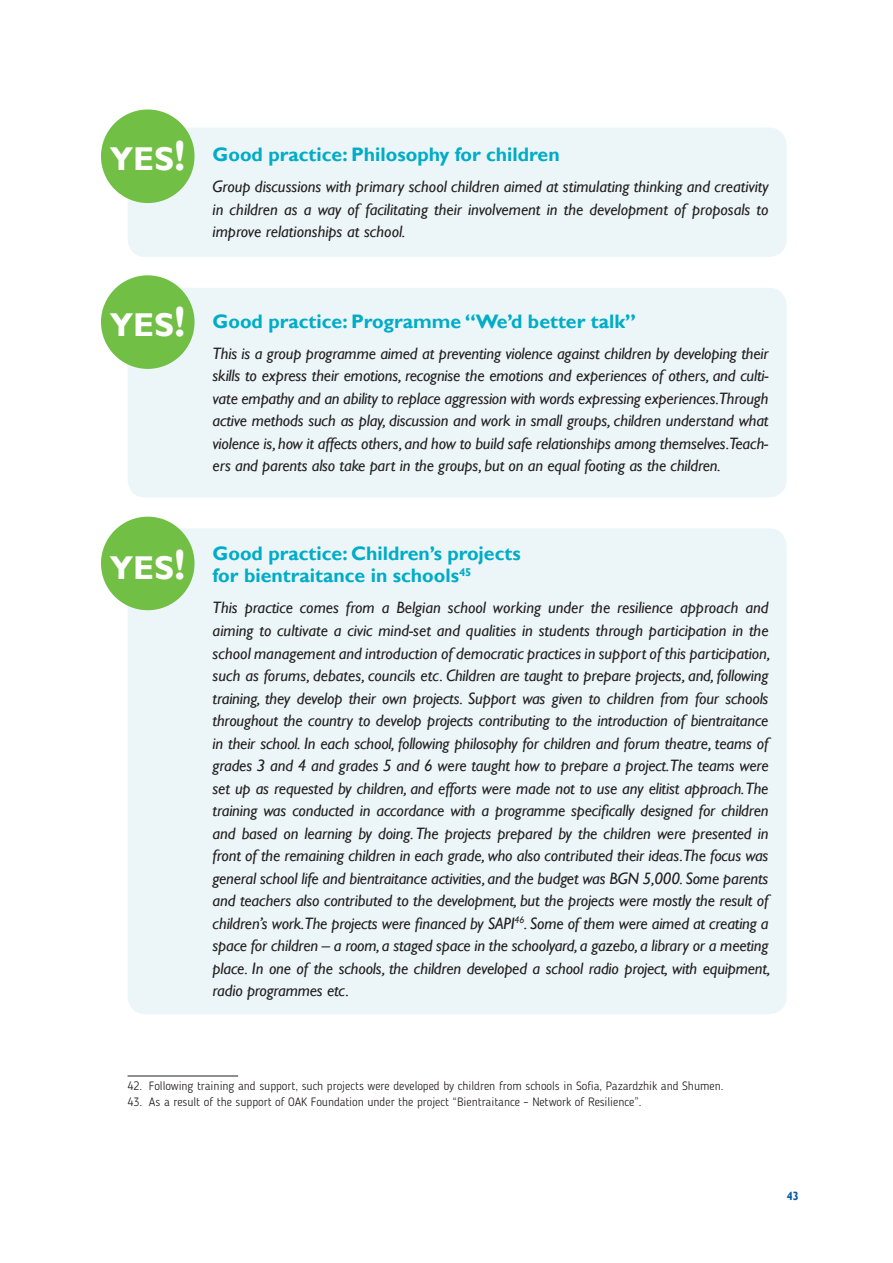
<style>
.page{position:relative;width:893px;height:1263px;background:#fff}
.page>*{position:absolute;margin:0;border:0;box-sizing:border-box;transform-origin:0 0}
.t1{font:700 33px "Gill Sans";color:#fff}
.t2{font:700 19.5px/22.5px "Gill Sans";color:#00acc7}
.t3{font:italic 16.5px/22.5px "Gill Sans";letter-spacing:-.01em;color:#231f20;text-align:justify}
.t4{font:300 12px "Blogger Sans";color:#231f20}
.t5{font:700 12px "Gill Sans";color:#015aaa;scale:.9 1}
.s1{font-size:42px}
</style>
<div class="page">
<div style="left:128px;top:128px;width:659px;height:129px;background:#ecf6f8;border-radius:18px"></div>
<div style="left:128px;top:288px;width:659px;height:209px;background:#ecf6f8;border-radius:18px"></div>
<div style="left:128px;top:528px;width:659px;height:486px;background:#ecf6f8;border-radius:18px"></div>
<hr style="left:128px;top:1075px;width:110px;height:1px;background:#231f20">
<div style="left:101px;top:109px;width:94px;height:94px;background:#71bf44;border-radius:50%"></div>
<div style="left:101px;top:275px;width:94px;height:94px;background:#71bf44;border-radius:50%"></div>
<div style="left:101px;top:517px;width:94px;height:93px;background:#71bf44;border-radius:50%"></div>
<h1 class="t1" style="left:110px;top:139px;width:77px">YES<span class="s1">!</span></h1>
<h1 class="t1" style="left:110px;top:305px;width:77px">YES<span class="s1">!</span></h1>
<h1 class="t1" style="left:110px;top:548px;width:77px">YES<span class="s1">!</span></h1>
<p class="t2" style="left:213px;top:144px;width:349px">Good practice: Philosophy for children</p>
<p class="t3" style="left:213px;top:175px;width:557px">Group discussions with primary school children aimed at stimulating thinking and creativity in children as a way of facilitating their involvement in the development of proposals to improve relationships at school.</p>
<p class="t2" style="left:213px;top:310px;width:425px">Good practice: Programme “We’d better talk”</p>
<p class="t3" style="left:213px;top:342px;width:557px">This is a group programme aimed at preventing violence against children by developing their skills to express their emotions, recognise the emotions and experiences of others, and culti&shy;vate empathy and an ability to replace aggression with words expressing experiences.Through active methods such as play, discussion and work in small groups, children understand what violence is, how it affects others, and how to build safe relationships among themselves.Teach&shy;ers and parents also take part in the groups, but on an equal footing as the children.</p>
<p class="t2" style="left:213px;top:543px;width:310px">Good practice: Children’s projects for bientraitance in schools<sup>45</sup></p>
<p class="t3" style="left:213px;top:597px;width:559px">This practice comes from a Belgian school working under the resilience approach and aiming to cultivate a civic mind-set and qualities in students through participation in the school management and introduction of democratic practices in support of this participation, such as forums, debates, councils etc. Children are taught to prepare projects, and, following training, they develop their own projects. Support was given to children from four schools throughout the country to develop projects contributing to the introduction of bientraitance in their school. In each school, following philosophy for children and forum theatre, teams of grades 3 and 4 and grades 5 and 6 were taught how to prepare a project.The teams were set up as requested by children, and efforts were made not to use any elitist approach.The training was conducted in accordance with a programme specifically designed for children and based on learning by doing. The projects prepared by the children were presented in front of the remaining children in each grade, who also contributed their ideas.The focus was general school life and bientraitance activities, and the budget was BGN 5,000. Some parents and teachers also contributed to the development, but the projects were mostly the result of children’s work.The projects were financed by SAPI<sup>46</sup>. Some of them were aimed at creating a space for children – a room, a staged space in the schoolyard, a gazebo, a library or a meeting place. In one of the schools, the children developed a school radio project, with equipment, radio programmes etc.</p>
<p class="t4" style="left:128px;top:1079px;width:597px">42. Following training and support, such projects were developed by children from schools in Sofia, Pazardzhik and Shumen.</p>
<p class="t4" style="left:128px;top:1094px;width:515px">43. As a result of the support of OAK Foundation under the project “Bientraitance – Network of Resilience”.</p>
<p class="t5" style="left:787px;top:1188px;width:15px">43</p>
</div>
